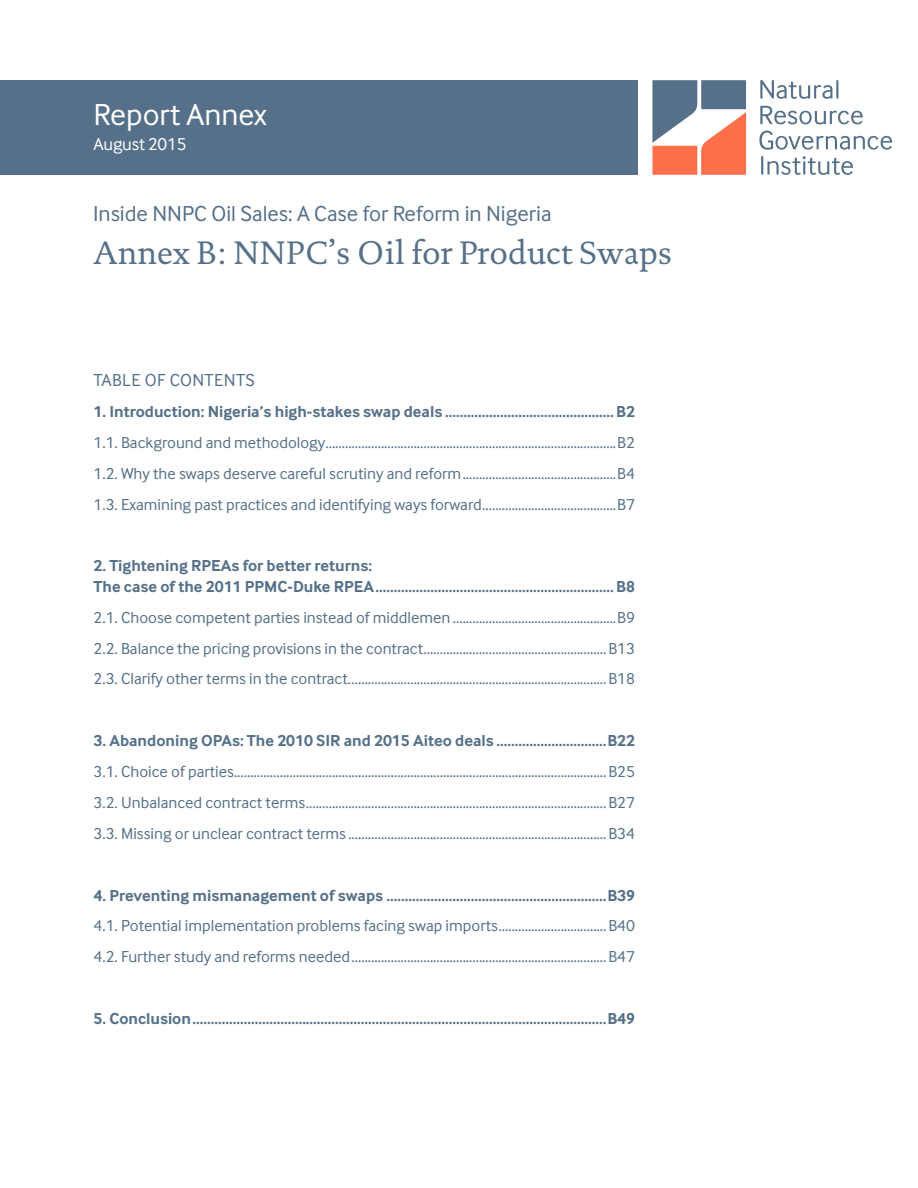
<style>
.page{position:relative;width:918px;height:1188px;background:#fff}
.page>*{position:absolute;margin:0;border:0;box-sizing:border-box;transform-origin:0 0}
.t1{font:33px "DTL Documenta T";color:#557088}
.t2{font:31.5px "Inter Face";color:#fff}
.t3{font:22.5px "Inter Face";color:#557088}
.t4{font:18px "Inter Face";letter-spacing:.02em;color:#557088}
.t5{font:18px "Inter Face";letter-spacing:-.01em;color:#fff}
.t6{font:16.5px/30.9px "Inter Face";color:#557088;text-align:justify}
.t7{font:700 16.5px/20.2px "Inter Face";color:#557088}
</style>
<div class="page">
<div style="left:0;top:80px;width:638px;height:95px;background:#557088"></div>
<svg style="left:761px;top:156px;width:92px;height:19px"></svg>
<svg style="left:759px;top:131px;width:133px;height:19px"></svg>
<svg style="left:760px;top:106px;width:103px;height:18px"></svg>
<svg style="left:760px;top:80px;width:78px;height:19px"></svg>
<svg style="left:652px;top:80px;width:94px;height:95px"></svg>
<h2 class="t2" style="left:94px;top:97px;width:175px">Report Annex</h2>
<p class="t5" style="left:94px;top:134px;width:94px">August 2015</p>
<h3 class="t3" style="left:93px;top:201px;width:460px">Inside NNPC Oil Sales: A Case for Reform in Nigeria</h3>
<h1 class="t1" style="left:93px;top:234px;width:580px">Annex B: NNPC’s Oil for Product Swaps</h1>
<p class="t4" style="left:94px;top:370px;width:163px">TABLE OF CONTENTS</p>
<p class="t7" style="left:94px;top:401px;width:543px">1. Introduction: Nigeria’s high-stakes swap deals .............................................. B2</p>
<p class="t6" style="left:94px;top:427px;width:543px">1.1. Background and methodology.........................................................................................B2<br>1.2. Why the swaps deserve careful scrutiny and reform...............................................B4<br>1.3. Examining past practices and identifying ways forward.........................................B7</p>
<p class="t7" style="left:94px;top:556px;width:543px">2. Tightening RPEAs for better returns:<br>The case of the 2011 PPMC-Duke RPEA................................................................. B8</p>
<p class="t6" style="left:94px;top:602px;width:543px">2.1. Choose competent parties instead of middlemen ..................................................B9<br>2.2. Balance the pricing provisions in the contract........................................................B13<br>2.3. Clarify other terms in the contract...............................................................................B18</p>
<p class="t7" style="left:94px;top:730px;width:543px">3. Abandoning OPAs: The 2010 SIR and 2015 Aiteo deals ..............................B22</p>
<p class="t6" style="left:94px;top:756px;width:543px">3.1. Choice of parties..................................................................................................................B25<br>3.2. Unbalanced contract terms............................................................................................B27<br>3.3. Missing or unclear contract terms ...............................................................................B34</p>
<p class="t7" style="left:94px;top:885px;width:543px">4. Preventing mismanagement of swaps ............................................................B39</p>
<p class="t6" style="left:94px;top:910px;width:543px">4.1. Potential implementation problems facing swap imports.................................B40<br>4.2. Further study and reforms needed..............................................................................B47</p>
<p class="t7" style="left:94px;top:1008px;width:543px">5. Conclusion.................................................................................................................B49</p>
</div>
